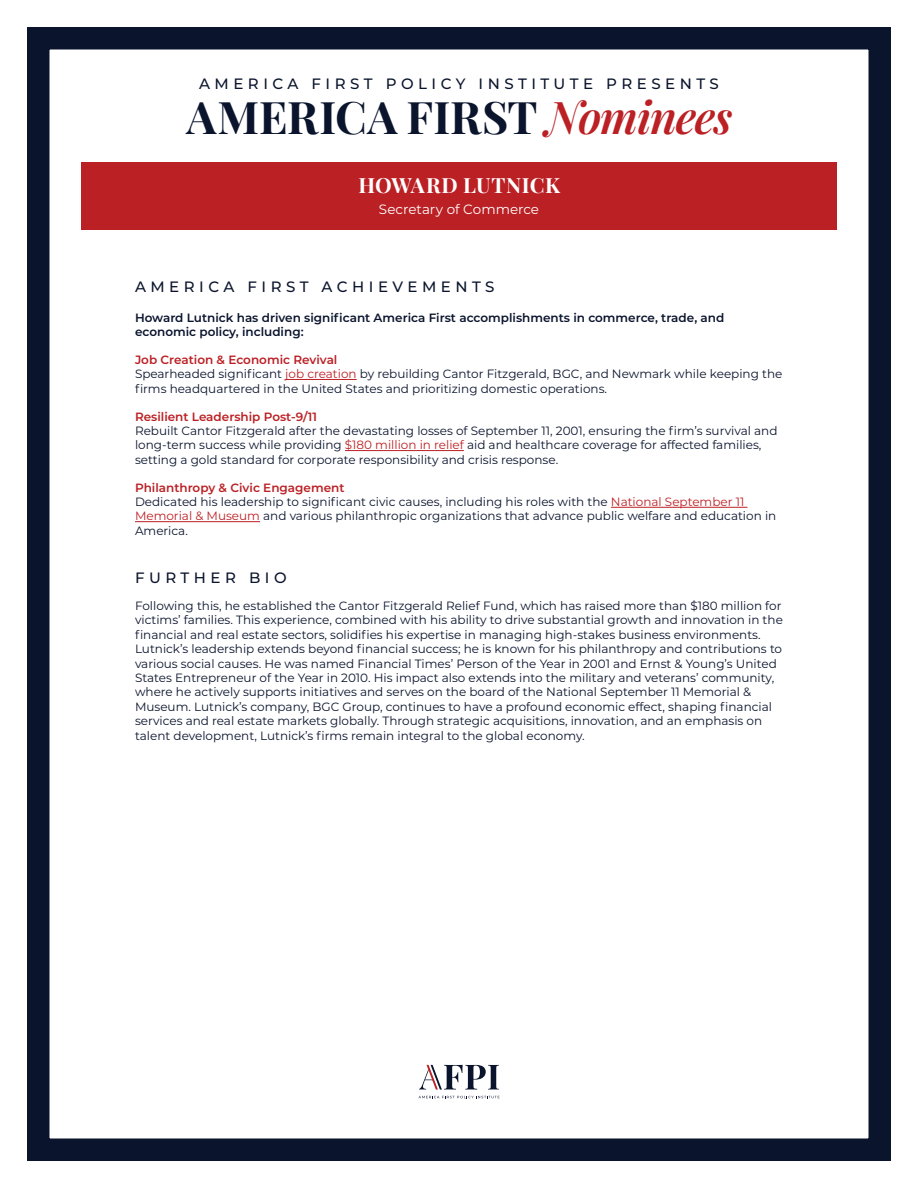
<style>
.page{position:relative;width:918px;height:1188px;background:#fff}
.page>*{position:absolute;margin:0;border:0;box-sizing:border-box;transform-origin:0 0}
.t1{font:700 45px "Playfair Display";color:#0a142d}
.t2{font:700 21px "Playfair Display";letter-spacing:.015em;color:#fff}
.t3{font:500 15px "Montserrat";letter-spacing:.3em;color:#0a142c}
.t4{font:13.5px "Montserrat";color:#fff}
.t5{font:12px/14.4px "Montserrat";color:#0a142d}
.t6{font:600 12px/14.4px "Montserrat";color:#0a142d}
.t7{font:600 12px "Montserrat";color:#bb2024}
.s1{font-weight:400;font-style:italic;color:#bb2024}
.s2{font-weight:600;color:#bb2024}
.s3{color:#bc2024}
</style>
<div class="page">
<div style="left:81px;top:162px;width:756px;height:68px;background:#bb2024"></div>
<svg style="left:419px;top:1096px;width:81px;height:2px"></svg>
<svg style="left:419px;top:1065px;width:80px;height:25px"></svg>
<div style="left:27px;top:27px;width:864px;height:1134px;border:22px solid #0a142c"></div>
<hr style="left:285px;top:379px;width:72px;height:1px;background:#bc2024">
<hr style="left:345px;top:450px;width:119px;height:1px;background:#bc2024">
<hr style="left:611px;top:507px;width:137px;height:1px;background:#bc2024">
<hr style="left:135px;top:521px;width:125px;height:1px;background:#bc2024">
<p class="t3" style="left:199px;top:74px;width:521px">AMERICA FIRST POLICY INSTITUTE PRESENTS</p>
<h1 class="t1" style="left:187px;top:81px;width:547px">AMERICA FIRST <span class="s1">Nominees</span></h1>
<h2 class="t2" style="left:358px;top:169px;width:203px">HOWARD LUTNICK</h2>
<p class="t4" style="left:379px;top:200px;width:162px">Secretary of Commerce</p>
<p class="t3" style="left:135px;top:276px;width:361px">AMERICA FIRST ACHIEVEMENTS</p>
<p class="t6" style="left:135px;top:310px;width:591px">Howard Lutnick has driven significant America First accomplishments in commerce, trade, and economic policy, including:</p>
<p class="t5" style="left:135px;top:352px;width:649px"><span class="s2">Job Creation &amp; Economic Revival<br></span>Spearheaded significant <span class="s3">job creation</span> by rebuilding Cantor Fitzgerald, BGC, and Newmark while keeping the firms headquartered in the United States and prioritizing domestic operations.</p>
<p class="t7" style="left:135px;top:408px;width:184px">Resilient Leadership Post-9/11</p>
<p class="t5" style="left:135px;top:423px;width:644px">Rebuilt Cantor Fitzgerald after the devastating losses of September 11, 2001, ensuring the firm’s survival and long-term success while providing <span class="s3">$180 million in relief</span> aid and healthcare coverage for affected families, setting a gold standard for corporate responsibility and crisis response.</p>
<p class="t5" style="left:135px;top:480px;width:643px"><span class="s2">Philanthropy &amp; Civic Engagement<br></span>Dedicated his leadership to significant civic causes, including his roles with the <span class="s3">National September 11<br>Memorial &amp; Museum</span> and various philanthropic organizations that advance public welfare and education in America.</p>
<p class="t3" style="left:135px;top:567px;width:153px">FURTHER BIO</p>
<p class="t5" style="left:135px;top:598px;width:649px">Following this, he established the Cantor Fitzgerald Relief Fund, which has raised more than $180 million for victims’ families. This experience, combined with his ability to drive substantial growth and innovation in the financial and real estate sectors, solidifies his expertise in managing high-stakes business environments.<br>Lutnick’s leadership extends beyond financial success; he is known for his philanthropy and contributions to various social causes. He was named Financial Times’ Person of the Year in 2001 and Ernst &amp; Young’s United States Entrepreneur of the Year in 2010. His impact also extends into the military and veterans’ community, where he actively supports initiatives and serves on the board of the National September 11 Memorial &amp; Museum. Lutnick’s company, BGC Group, continues to have a profound economic effect, shaping financial services and real estate markets globally. Through strategic acquisitions, innovation, and an emphasis on talent development, Lutnick’s firms remain integral to the global economy.</p>
</div>
